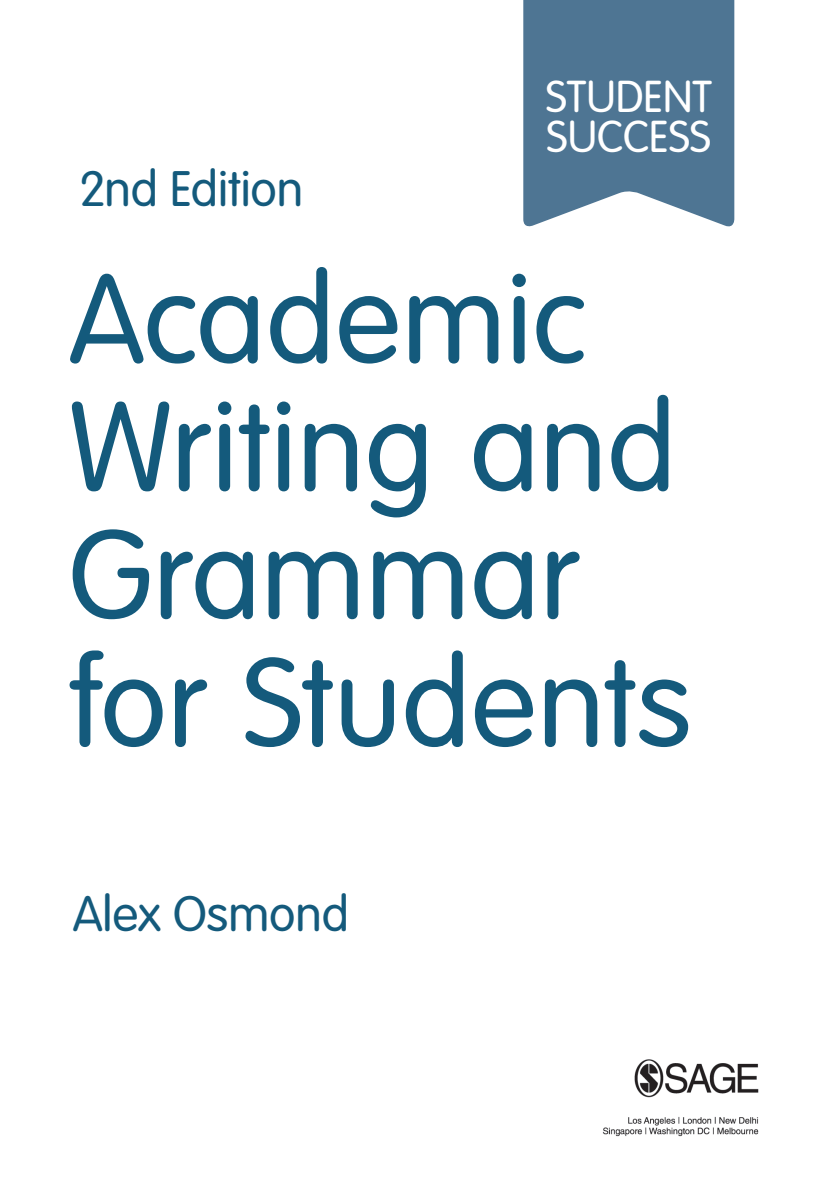
<style>
.page{position:relative;width:840px;height:1197px;background:#fff}
.page>*{position:absolute;margin:0;border:0;box-sizing:border-box;transform-origin:0 0}
.t1{font:300 124.08px/127.8px "VAG Rounded Std";letter-spacing:.005em;color:#145a7c}
.t2{font:300 49px "VAG Rounded Std";letter-spacing:-.005em;color:#145a7c}
.t3{font:300 43.93px/40.4px "VAG Rounded Std";color:#fff}
</style>
<div class="page">
<img style="left:602px;top:1059px;width:157px;height:78px">
<svg style="left:523px;top:0;width:211px;height:227px;background:#5c809b"></svg>
<p class="t2" style="left:79px;top:161px;width:225px">2nd Edition</p>
<p class="t3" style="left:545px;top:78px;width:168px">STUDENT<br>SUCCESS</p>
<p class="t1" style="left:69px;top:260px;width:624px">Academic<br>Writing and<br>Grammar for Students</p>
<p class="t2" style="left:73px;top:886px;width:278px">Alex Osmond</p>
</div>
